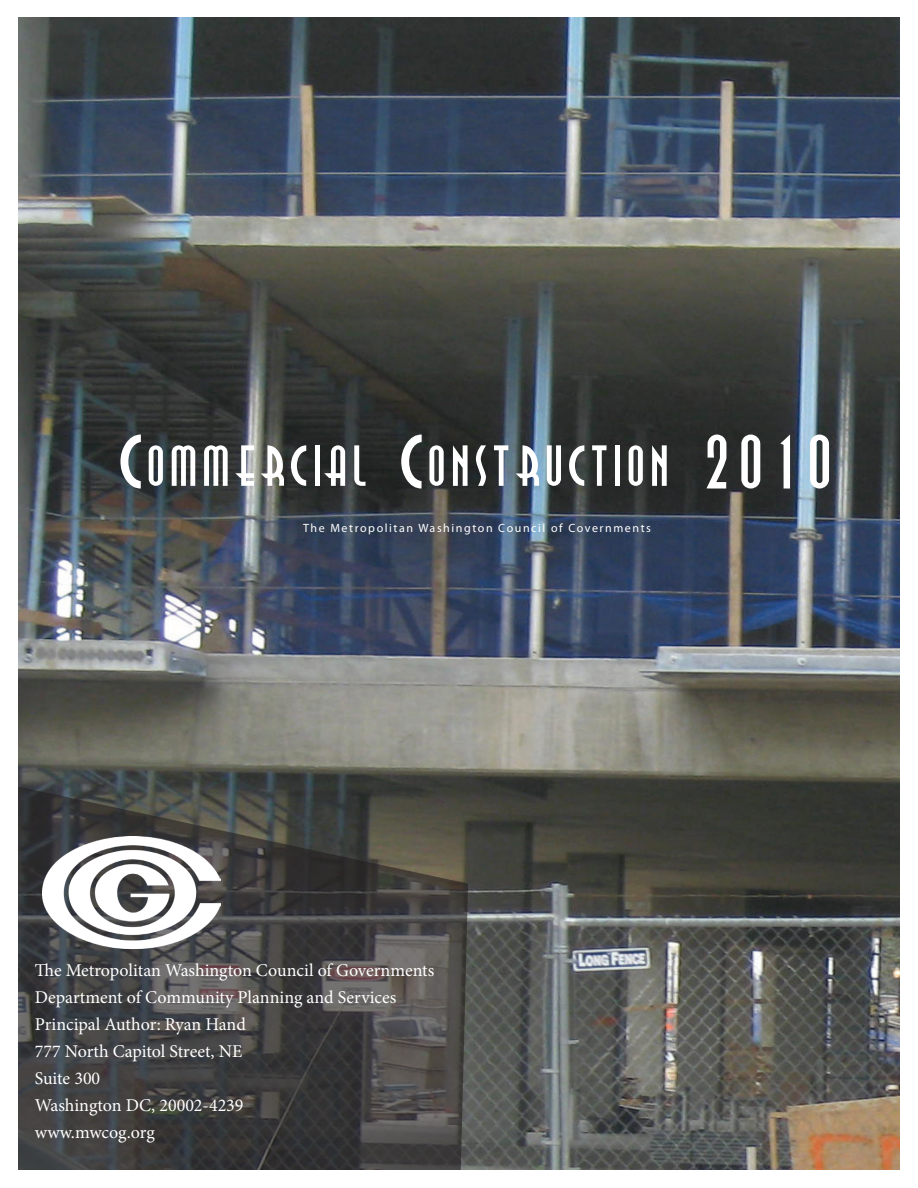
<style>
.page{position:relative;width:918px;height:1188px;background:#fff}
.page>*{position:absolute;margin:0;border:0;box-sizing:border-box;transform-origin:0 0}
.t1{font:57px "REALVIRTUE";letter-spacing:.13em;color:#fff}
.t2{font:18px/27px "Minion Pro";color:#fff}
.t3{font:12px "Myriad Pro";letter-spacing:.13em;color:#fff}
</style>
<div class="page">
<img style="left:18px;top:18px;width:882px;height:1152px">
<svg style="left:18px;top:786px;width:487px;height:384px;background:#464645"></svg>
<img style="left:42px;top:837px;width:178px;height:112px">
<h1 class="t1" style="left:121px;top:421px;width:714px">COMMERCIAL CONSTRUCTION 2010</h1>
<p class="t3" style="left:303px;top:520px;width:349px">The Metropolitan Washington Council of Covernments</p>
<p class="t2" style="left:35px;top:957px;width:401px">The Metropolitan Washington Council of Governments<br>Department of Community Planning and Services<br>Principal Author: Ryan Hand<br>777 North Capitol Street, NE<br>Suite 300<br>Washington DC, 20002-4239<br>www.mwcog.org</p>
</div>
